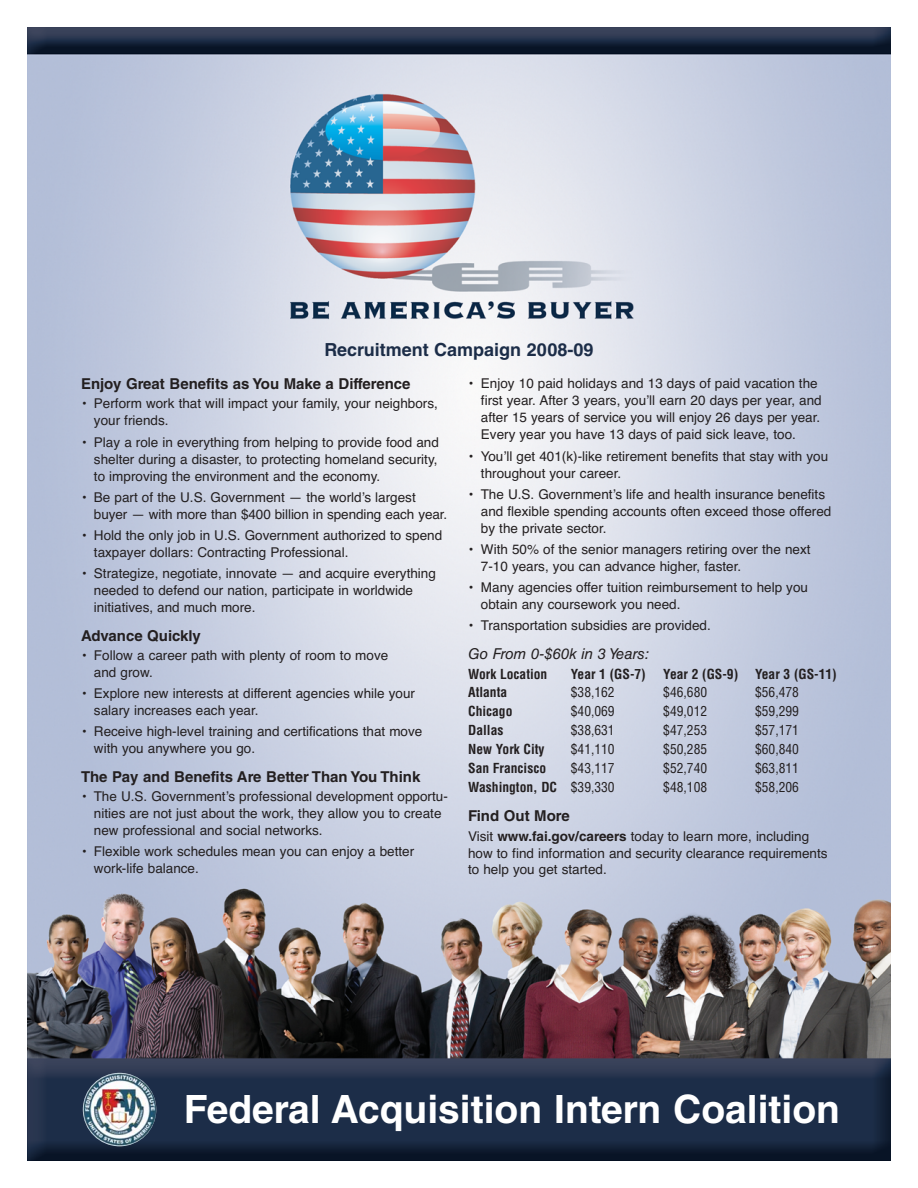
<style>
.page{position:relative;width:918px;height:1188px;background:#fff}
.page>*{position:absolute;margin:0;border:0;box-sizing:border-box;transform-origin:0 0}
.t1{font:700 39px "Helvetica LT Std";color:#fff}
.t2{font:700 18px "Helvetica LT Std";color:#1c2d48}
.t3{font:700 15px "Helvetica LT Std";color:#231f20}
.t4{font:italic 15px "Helvetica LT Std";color:#231f20}
.t5{font:13.5px/17px "Helvetica";color:#231f20}
.t6{font:condensed 13.5px "Helvetica LT Std";color:#231f20}
.t7{font:700 condensed 13.5px "Helvetica LT Std";color:#231f20}
.s1{font-weight:400}
.s2{font-family:"Helvetica LT Std";font-weight:700}
</style>
<div class="page">
<img style="left:27px;top:27px;width:864px;height:1134px">
<img style="left:83px;top:1073px;width:73px;height:73px;border-radius:50%">
<h2 class="t2" style="left:324px;top:344px;width:271px">Recruitment Campaign 2008-09</h2>
<p class="t3" style="left:81px;top:379px;width:331px">Enjoy Great Benefits as You Make a Difference</p>
<p class="t5" style="left:94px;top:397px;width:345px;text-indent:-13px">• Perform work that will impact your family, your neighbors, your friends.</p>
<p class="t5" style="left:94px;top:435px;width:347px;text-align:justify;text-indent:-13px">• Play a role in everything from helping to provide food and shelter during a disaster, to protecting homeland security, to improving the environment and the economy.</p>
<p class="t5" style="left:94px;top:490px;width:355px;text-indent:-13px">• Be part of the U.S. Government — the world’s largest buyer — with more than $400 billion in spending each year.</p>
<p class="t5" style="left:94px;top:528px;width:350px;text-indent:-13px">• Hold the only job in U.S. Government authorized to spend taxpayer dollars: Contracting Professional.</p>
<p class="t5" style="left:94px;top:566px;width:344px;text-indent:-13px">• Strategize, negotiate, innovate — and acquire everything needed to defend our nation, participate in worldwide initiatives, and much more.</p>
<p class="t3" style="left:81px;top:630px;width:121px">Advance Quickly</p>
<p class="t5" style="left:94px;top:648px;width:296px;text-indent:-13px">• Follow a career path with plenty of room to move and grow.</p>
<p class="t5" style="left:94px;top:686px;width:323px;text-indent:-13px">• Explore new interests at different agencies while your salary increases each year.</p>
<p class="t5" style="left:94px;top:724px;width:330px;text-indent:-13px">• Receive high-level training and certifications that move with you anywhere you go.</p>
<p class="t3" style="left:81px;top:771px;width:341px">The Pay and Benefits Are Better Than You Think</p>
<p class="t5" style="left:94px;top:789px;width:355px;text-indent:-13px">• The U.S. Government’s professional development opportu&shy;nities are not just about the work, they allow you to create new professional and social networks.</p>
<p class="t5" style="left:94px;top:844px;width:322px;text-indent:-13px">• Flexible work schedules mean you can enjoy a better work-life balance.</p>
<p class="t5" style="left:481px;top:377px;width:342px;text-indent:-13px">• Enjoy 10 paid holidays and 13 days of paid vacation the first year. After 3 years, you’ll earn 20 days per year, and after 15 years of service you will enjoy 26 days per year.<br>Every year you have 13 days of paid sick leave, too.</p>
<p class="t5" style="left:481px;top:449px;width:349px;text-indent:-13px">• You’ll get 401(k)-like retirement benefits that stay with you throughout your career.</p>
<p class="t5" style="left:481px;top:487px;width:352px;text-indent:-13px">• The U.S. Government’s life and health insurance benefits and flexible spending accounts often exceed those offered by the private sector.</p>
<p class="t5" style="left:481px;top:542px;width:331px;text-indent:-13px">• With 50% of the senior managers retiring over the next<br>7-10 years, you can advance higher, faster.</p>
<p class="t5" style="left:481px;top:580px;width:329px;text-indent:-13px">• Many agencies offer tuition reimbursement to help you obtain any coursework you need.</p>
<p class="t5" style="left:468px;top:618px;width:244px">• Transportation subsidies are provided.</p>
<p class="t4" style="left:468px;top:648px;width:183px">Go From 0-$60k in 3 Years:</p>
<p class="t7" style="left:468px;top:669px;width:81px">Work Location</p>
<p class="t7" style="left:571px;top:669px;width:76px">Year 1 (GS-7)</p>
<p class="t7" style="left:663px;top:669px;width:76px">Year 2 (GS-9)</p>
<p class="t7" style="left:755px;top:669px;width:83px">Year 3 (GS-11)</p>
<p class="t7" style="left:468px;top:688px;width:41px">Atlanta</p>
<p class="t6" style="left:571px;top:688px;width:45px">$38,162</p>
<p class="t6" style="left:663px;top:688px;width:45px">$46,680</p>
<p class="t6" style="left:755px;top:688px;width:45px">$56,478</p>
<p class="t7" style="left:468px;top:707px;width:46px">Chicago</p>
<p class="t6" style="left:571px;top:707px;width:45px">$40,069</p>
<p class="t6" style="left:663px;top:707px;width:45px">$49,012</p>
<p class="t6" style="left:755px;top:707px;width:45px">$59,299</p>
<p class="t7" style="left:468px;top:726px;width:37px">Dallas</p>
<p class="t6" style="left:571px;top:726px;width:45px">$38,631</p>
<p class="t6" style="left:663px;top:726px;width:45px">$47,253</p>
<p class="t6" style="left:755px;top:726px;width:45px">$57,171</p>
<p class="t7" style="left:468px;top:745px;width:78px">New York City</p>
<p class="t6" style="left:571px;top:745px;width:45px">$41,110</p>
<p class="t6" style="left:663px;top:745px;width:45px">$50,285</p>
<p class="t6" style="left:755px;top:745px;width:45px">$60,840</p>
<p class="t7" style="left:468px;top:763px;width:79px">San Francisco</p>
<p class="t6" style="left:571px;top:763px;width:45px">$43,117</p>
<p class="t6" style="left:663px;top:763px;width:45px">$52,740</p>
<p class="t6" style="left:755px;top:763px;width:45px">$63,811</p>
<p class="t7" style="left:468px;top:782px;width:148px">Washington, DC <span class="s1">$39,330</span></p>
<p class="t6" style="left:663px;top:782px;width:45px">$48,108</p>
<p class="t6" style="left:755px;top:782px;width:45px">$58,206</p>
<p class="t3" style="left:468px;top:811px;width:103px">Find Out More</p>
<p class="t5" style="left:468px;top:829px;width:361px">Visit <span class="s2">www.fai.gov/careers</span> today to learn more, including how to find information and security clearance requirements to help you get started.</p>
<h1 class="t1" style="left:184px;top:1095px;width:658px">Federal Acquisition Intern Coalition</h1>
</div>
